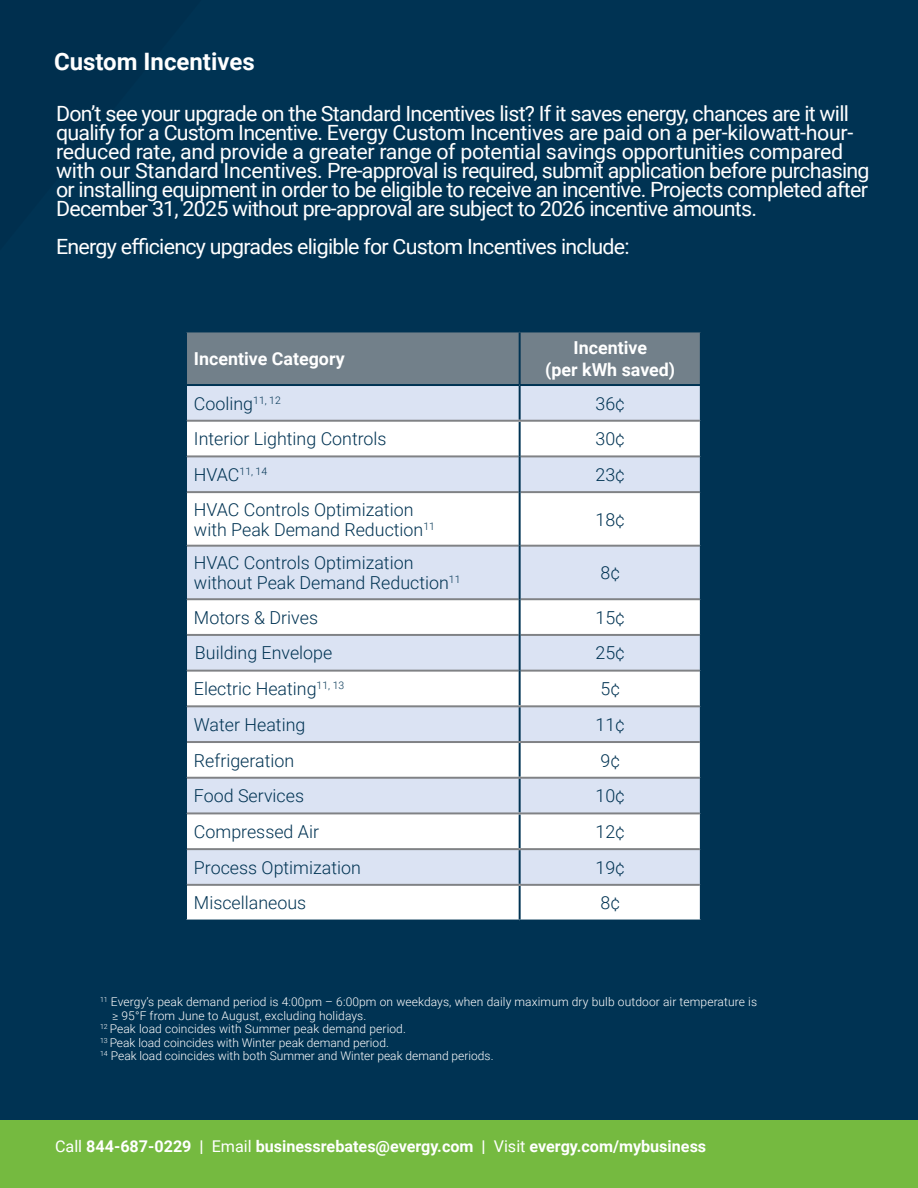
<style>
.page{position:relative;width:918px;height:1188px;background:#fff}
.page>*{position:absolute;margin:0;border:0;box-sizing:border-box;transform-origin:0 0}
.t1{font:700 24px "Roboto";color:#fff}
.t2{font:21px/18.9px "Roboto";letter-spacing:-.035em;color:#fff}
.t3{font:300 17.85px "Roboto";color:#003353}
.t4{font:700 17.85px/21.5px "Roboto";color:#fff;text-align:center}
.Body_Copy{font:700 16.2px "Roboto";color:#fff}
.t5{font:300 12px "Roboto";letter-spacing:.01em;color:#fff}
.t6{font:300 10.35px "Roboto";color:#003353}
.s1{font-size:17.85px}
.s2{font-weight:400}
</style>
<div class="page">
<div style="left:0;top:0;width:918px;height:1138px;background:#003353"></div>
<div style="left:0;top:1120px;width:918px;height:68px;background:#75ba40"></div>
<div style="left:187px;top:332px;width:513px;height:52px;background:#72808a"></div>
<div style="left:187px;top:386px;width:513px;height:34px;background:#dbe3f3"></div>
<svg style="left:187px;top:422px;width:513px;height:498px;fill:#fff"></svg>
<hr style="left:187px;top:634px;width:332px;height:2px;background:#808285">
<hr style="left:521px;top:634px;width:179px;height:2px;background:#808285">
<hr style="left:187px;top:455px;width:332px;height:2px;background:#808285">
<hr style="left:187px;top:491px;width:332px;height:2px;background:#808285">
<hr style="left:187px;top:545px;width:332px;height:2px;background:#808285">
<hr style="left:187px;top:598px;width:332px;height:2px;background:#808285">
<hr style="left:187px;top:670px;width:332px;height:2px;background:#808285">
<hr style="left:521px;top:455px;width:179px;height:2px;background:#808285">
<hr style="left:521px;top:491px;width:179px;height:2px;background:#808285">
<hr style="left:521px;top:545px;width:179px;height:2px;background:#808285">
<hr style="left:521px;top:598px;width:179px;height:2px;background:#808285">
<hr style="left:521px;top:670px;width:179px;height:2px;background:#808285">
<hr style="left:519px;top:422px;width:2px;height:34px;background:#003353">
<hr style="left:519px;top:456px;width:2px;height:36px;background:#003353">
<hr style="left:519px;top:492px;width:2px;height:54px;background:#003353">
<hr style="left:519px;top:546px;width:2px;height:53px;background:#003353">
<hr style="left:519px;top:599px;width:2px;height:36px;background:#003353">
<hr style="left:519px;top:635px;width:2px;height:36px;background:#003353">
<hr style="left:519px;top:671px;width:2px;height:34px;background:#003353">
<hr style="left:519px;top:332px;width:2px;height:52px;background:#003353">
<hr style="left:519px;top:743px;width:2px;height:34px;background:#003353">
<hr style="left:519px;top:886px;width:2px;height:34px;background:#003353">
<hr style="left:187px;top:705px;width:333px;height:2px;background:#808285">
<hr style="left:520px;top:705px;width:180px;height:2px;background:#808285">
<hr style="left:519px;top:707px;width:2px;height:34px;background:#003353">
<hr style="left:187px;top:741px;width:333px;height:2px;background:#808285">
<hr style="left:520px;top:741px;width:180px;height:2px;background:#808285">
<hr style="left:187px;top:777px;width:333px;height:2px;background:#808285">
<hr style="left:520px;top:777px;width:180px;height:2px;background:#808285">
<hr style="left:519px;top:779px;width:2px;height:33px;background:#003353">
<hr style="left:519px;top:814px;width:2px;height:34px;background:#003353">
<hr style="left:519px;top:850px;width:2px;height:34px;background:#003353">
<hr style="left:187px;top:812px;width:333px;height:2px;background:#808285">
<hr style="left:520px;top:812px;width:180px;height:2px;background:#808285">
<hr style="left:187px;top:848px;width:333px;height:2px;background:#808285">
<hr style="left:520px;top:848px;width:180px;height:2px;background:#808285">
<hr style="left:187px;top:884px;width:333px;height:2px;background:#808285">
<hr style="left:520px;top:884px;width:180px;height:2px;background:#808285">
<hr style="left:519px;top:386px;width:2px;height:34px;background:#003353">
<hr style="left:187px;top:420px;width:333px;height:2px;background:#808285">
<hr style="left:520px;top:420px;width:180px;height:2px;background:#808285">
<p class="t1" style="left:54px;top:45px;width:202px">Custom Incentives</p>
<p class="t2" style="left:56px;top:104px;width:815px">Don’t see your upgrade on the Standard Incentives list? If it saves energy, chances are it will qualify for a Custom Incentive. Evergy Custom Incentives are paid on a per-kilowatt-hour&shy;reduced rate, and provide a greater range of potential savings opportunities compared with our Standard Incentives. Pre-approval is required, submit application before purchasing or installing equipment in order to be eligible to receive an incentive. Projects completed after December 31, 2025 without pre-approval are subject to 2026 incentive amounts.</p>
<p class="t2" style="left:56px;top:236px;width:575px">Energy efficiency upgrades eligible for Custom Incentives include:</p>
<p class="t4" style="left:194px;top:347px;width:152px">Incentive Category</p>
<p class="t4" style="left:545px;top:337px;width:132px">Incentive<br>(per kWh saved)</p>
<p class="t3" style="left:194px;top:391px;width:88px">Cooling<sup>11,</sup> <sup>12</sup></p>
<p class="t3" style="left:596px;top:391px;width:31px">36¢</p>
<p class="t3" style="left:194px;top:426px;width:194px">Interior Lighting Controls</p>
<p class="t3" style="left:596px;top:426px;width:31px">30¢</p>
<p class="t6" style="left:194px;top:464px;width:75px"><span class="s1">HVAC</span>11, 14</p>
<p class="t3" style="left:596px;top:462px;width:31px">23¢</p>
<p class="t3" style="left:194px;top:497px;width:221px">HVAC Controls Optimization</p>
<p class="t3" style="left:194px;top:517px;width:242px">with Peak Demand Reduction<sup>11</sup></p>
<p class="t3" style="left:596px;top:507px;width:31px">18¢</p>
<p class="t3" style="left:194px;top:550px;width:221px">HVAC Controls Optimization</p>
<p class="t3" style="left:194px;top:570px;width:268px">without Peak Demand Reduction<sup>11</sup></p>
<p class="t3" style="left:600px;top:560px;width:21px">8¢</p>
<p class="t3" style="left:194px;top:605px;width:126px">Motors &amp; Drives</p>
<p class="t3" style="left:596px;top:605px;width:31px">15¢</p>
<p class="t3" style="left:195px;top:641px;width:139px">Building Envelope</p>
<p class="t3" style="left:596px;top:641px;width:31px">25¢</p>
<p class="t3" style="left:194px;top:676px;width:152px">Electric Heating<sup>11,</sup> <sup>13</sup></p>
<p class="t3" style="left:600px;top:676px;width:21px">5¢</p>
<p class="t3" style="left:194px;top:712px;width:113px">Water Heating</p>
<p class="t3" style="left:596px;top:712px;width:31px">11¢</p>
<p class="t3" style="left:194px;top:748px;width:102px">Refrigeration</p>
<p class="t3" style="left:600px;top:748px;width:21px">9¢</p>
<p class="t3" style="left:194px;top:783px;width:112px">Food Services</p>
<p class="t3" style="left:596px;top:783px;width:31px">10¢</p>
<p class="t3" style="left:194px;top:819px;width:127px">Compressed Air</p>
<p class="t3" style="left:596px;top:819px;width:31px">12¢</p>
<p class="t3" style="left:194px;top:855px;width:168px">Process Optimization</p>
<p class="t3" style="left:596px;top:855px;width:31px">19¢</p>
<p class="t3" style="left:194px;top:891px;width:114px">Miscellaneous</p>
<p class="t3" style="left:600px;top:891px;width:21px">8¢</p>
<p class="t5" style="left:100px;top:994px;width:659px"><sup>11</sup> Evergy’s peak demand period is 4:00pm – 6:00pm on weekdays, when daily maximum dry bulb outdoor air temperature is</p>
<p class="t5" style="left:112px;top:1007px;width:256px">≥ 95°F from June to August, excluding holidays.</p>
<p class="t5" style="left:100px;top:1021px;width:307px"><sup>12</sup> Peak load coincides with Summer peak demand period.</p>
<p class="t5" style="left:100px;top:1034px;width:290px"><sup>13</sup> Peak load coincides with Winter peak demand period.</p>
<p class="t5" style="left:100px;top:1048px;width:395px"><sup>14</sup> Peak load coincides with both Summer and Winter peak demand periods.</p>
<p class="Body_Copy" style="left:55px;top:1135px;width:653px"><span class="s2">Call</span> 844-687-0229 | <span class="s2">Email</span> businessrebates@evergy.com | <span class="s2">Visit</span> evergy.com/mybusiness</p>
</div>
